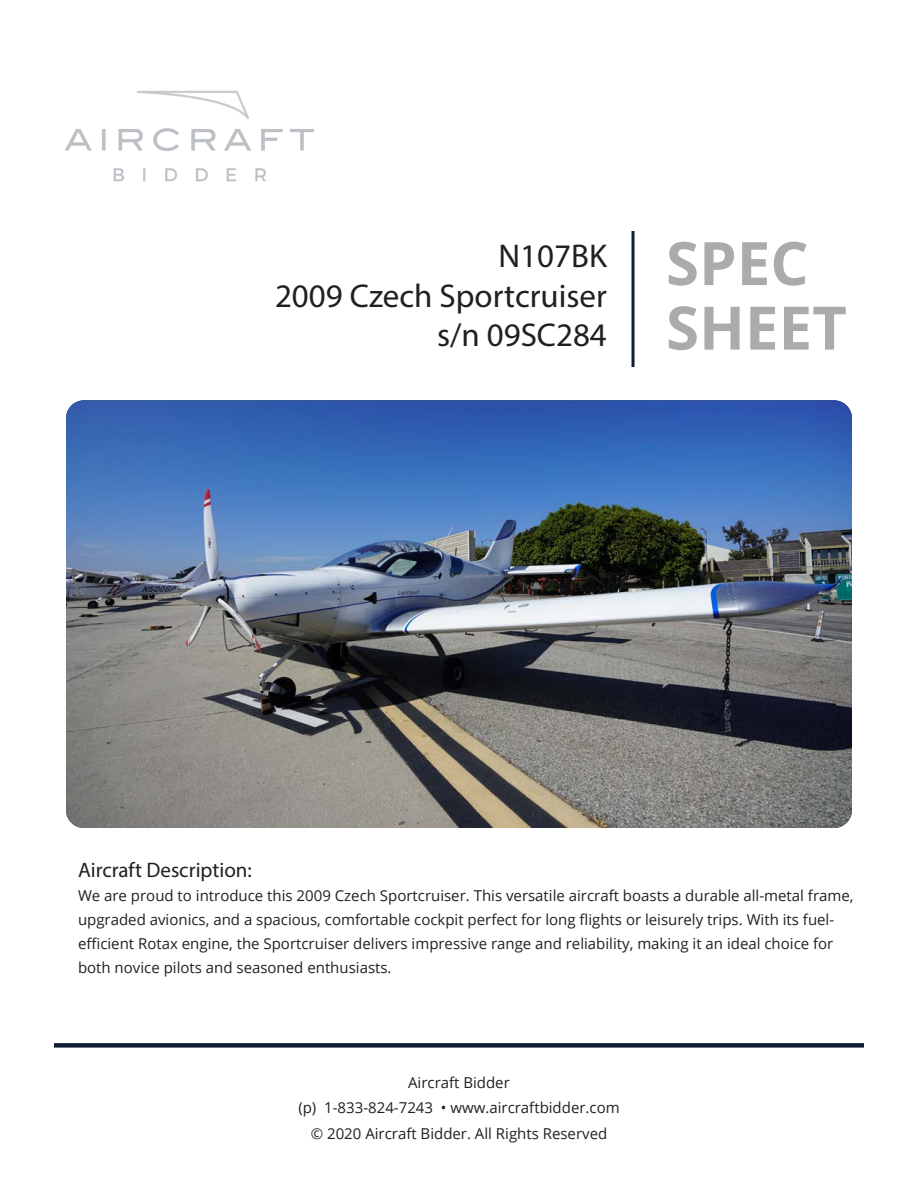
<style>
.page{position:relative;width:918px;height:1188px;background:#fff}
.page>*{position:absolute;margin:0;border:0;box-sizing:border-box;transform-origin:0 0}
.t1{font:700 60px "Open Sans";color:#aaabab}
.t2{font:33px "Myriad Pro";color:#231f20}
.t3{font:21px "Myriad Pro";color:#231f20}
.t4{font:15px/24px "Open Sans";color:#231f20}
</style>
<div class="page">
<img style="left:66px;top:400px;width:786px;height:428px">
<img style="left:65px;top:90px;width:249px;height:92px">
<div style="left:54px;top:1043px;width:810px;height:5px;background:#101f37"></div>
<hr style="left:632px;top:231px;width:3px;height:136px;background:#101f37">
<p class="t2" style="left:499px;top:236px;width:110px">N107BK</p>
<p class="t2" style="left:275px;top:275px;width:333px">2009 Czech Sportcruiser</p>
<p class="t2" style="left:437px;top:315px;width:171px">s/n 09SC284</p>
<p class="t1" style="left:666px;top:221px;width:144px">SPEC</p>
<p class="t1" style="left:666px;top:285px;width:182px">SHEET</p>
<p class="t3" style="left:78px;top:857px;width:175px">Aircraft Description:</p>
<p class="t4" style="left:78px;top:883px;width:777px">We are proud to introduce this 2009 Czech Sportcruiser. This versatile aircraft boasts a durable all-metal frame, upgraded avionics, and a spacious, comfortable cockpit perfect for long flights or leisurely trips. With its fuel&shy;efficient Rotax engine, the Sportcruiser delivers impressive range and reliability, making it an ideal choice for both novice pilots and seasoned enthusiasts.</p>
<p class="t4" style="left:298px;top:1069px;width:323px;line-height:25.5px;text-align:center">Aircraft Bidder<br>(p) 1-833-824-7243 • www.aircraftbidder.com © 2020 Aircraft Bidder. All Rights Reserved</p>
</div>
